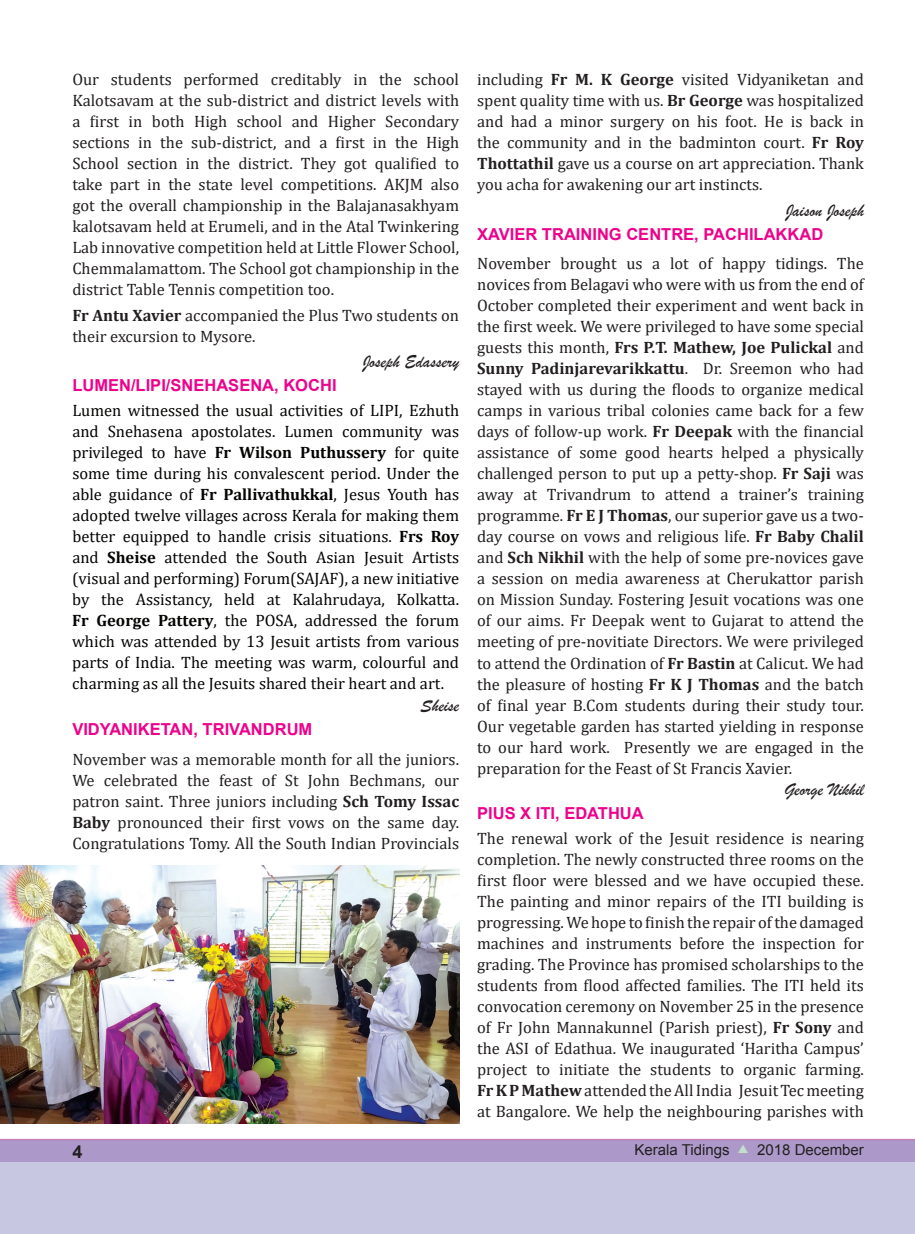
<style>
.page{position:relative;width:915px;height:1234px;background:#fff}
.page>*{position:absolute;margin:0;border:0;box-sizing:border-box;transform-origin:0 0}
.t1{font:18px "Brush Script";color:#231f20}
.t2{font:700 18px "Arial";color:#231f20}
.t3{font:16.5px/21px "Cambria";color:#231f20;text-align:justify}
.t4{font:16.5px/21px "Cambria";color:#040503;text-align:justify}
.t5{font:700 16.5px "Arial";color:#ed028c}
.t6{font:15px "Arial";color:#231f20}
.s1{font-weight:700}
.s2{font-family:"Dixieland";font-size:12px;color:#c5decc}
</style>
<div class="page">
<hr style="left:914px;top:1144px;width:1px;height:89px;background:#46449c">
<div style="left:0;top:1144px;width:914px;height:89px;background:#c7c7e1"></div>
<img style="left:0;top:865px;width:459px;height:258px">
<div style="left:0;top:1138px;width:914px;height:23px;background:#ac99c9"></div>
<hr style="left:0;top:1138px;width:914px;height:2px;background:#c37eb5">
<p class="t3" style="left:72px;top:69px;width:388px">Our students performed creditably in the school Kalotsavam at the sub-district and district levels with a first in both High school and Higher Secondary sections in the sub-district, and a first in the High School section in the district. They got qualified to take part in the state level competitions. AKJM also got the overall championship in the Balajanasakhyam kalotsavam held at Erumeli, and in the Atal Twinkering Lab innovative competition held at Little Flower School, Chemmalamattom. The School got championship in the district Table Tennis competition too.</p>
<p class="t3" style="left:72px;top:304px;width:388px"><span class="s1">Fr Antu Xavier</span> accompanied the Plus Two students on their excursion to Mysore.</p>
<p class="t1" style="left:362px;top:350px;width:98px">Joseph Edassery</p>
<p class="t5" style="left:72px;top:373px;width:266px">LUMEN/LIPI/SNEHASENA, KOCHI</p>
<p class="t4" style="left:72px;top:400px;width:388px">Lumen witnessed the usual activities of LIPI, Ezhuth and Snehasena apostolates. Lumen community was privileged to have <span class="s1">Fr Wilson Puthussery</span> for quite some time during his convalescent period. Under the able guidance of <span class="s1">Fr Pallivathukkal</span>, Jesus Youth has adopted twelve villages across Kerala for making them better equipped to handle crisis situations. <span class="s1">Frs Roy </span>and <span class="s1">Sheise</span> attended the South Asian Jesuit Artists (visual and performing) Forum(SAJAF), a new initiative by the Assistancy, held at Kalahrudaya, Kolkatta.<br><span class="s1">Fr George Pattery</span>, the POSA, addressed the forum which was attended by 13 Jesuit artists from various parts of India. The meeting was warm, colourful and charming as all the Jesuits shared their heart and art.</p>
<p class="t1" style="left:420px;top:694px;width:40px">Sheise</p>
<p class="t5" style="left:72px;top:717px;width:241px">VIDYANIKETAN, TRIVANDRUM</p>
<p class="t3" style="left:72px;top:748px;width:388px">November was a memorable month for all the juniors.<br>We celebrated the feast of St John Bechmans, our patron saint. Three juniors including <span class="s1">Sch Tomy Issac Baby</span> pronounced their first vows on the same day.<br>Congratulations Tomy. All the South Indian Provincials</p>
<p class="t3" style="left:477px;top:69px;width:388px">including <span class="s1">Fr M. K George</span> visited Vidyaniketan and spent quality time with us. <span class="s1">Br George</span> was hospitalized and had a minor surgery on his foot. He is back in the community and in the badminton court. <span class="s1">Fr Roy Thottathil</span> gave us a course on art appreciation. Thank you acha for awakening our art instincts.</p>
<p class="t1" style="left:785px;top:199px;width:79px">Jaison Joseph</p>
<p class="t5" style="left:477px;top:222px;width:347px">XAVIER TRAINING CENTRE, PACHILAKKAD</p>
<p class="t3" style="left:477px;top:253px;width:388px">November brought us a lot of happy tidings. The novices from Belagavi who were with us from the end of October completed their experiment and went back in the first week. We were privileged to have some special guests this month, <span class="s1">Frs P.T. Mathew, Joe Pulickal</span> and <span class="s1">Sunny Padinjarevarikkattu</span>. Dr. Sreemon who had stayed with us during the floods to organize medical camps in various tribal colonies came back for a few days of follow-up work. <span class="s1">Fr Deepak</span> with the financial assistance of some good hearts helped a physically challenged person to put up a petty-shop. <span class="s1">Fr Saji</span> was away at Trivandrum to attend a trainer’s training programme. <span class="s1">Fr E J Thomas</span>, our superior gave us a two&shy;day course on vows and religious life. <span class="s1">Fr Baby Chalil </span>and <span class="s1">Sch Nikhil</span> with the help of some pre-novices gave a session on media awareness at Cherukattor parish on Mission Sunday. Fostering Jesuit vocations was one of our aims. Fr Deepak went to Gujarat to attend the meeting of pre-novitiate Directors. We were privileged to attend the Ordination of <span class="s1">Fr Bastin</span> at Calicut. We had the pleasure of hosting <span class="s1">Fr K J Thomas</span> and the batch of final year B.Com students during their study tour.<br>Our vegetable garden has started yielding in response to our hard work. Presently we are engaged in the preparation for the Feast of St Francis Xavier.</p>
<p class="t1" style="left:784px;top:777px;width:81px">George Nikhil</p>
<p class="t5" style="left:477px;top:801px;width:168px">PIUS X ITI, EDATHUA</p>
<p class="t3" style="left:477px;top:827px;width:388px">The renewal work of the Jesuit residence is nearing completion. The newly constructed three rooms on the first floor were blessed and we have occupied these.<br>The painting and minor repairs of the ITI building is progressing. We hope to finish the repair of the damaged machines and instruments before the inspection for grading. The Province has promised scholarships to the students from flood affected families. The ITI held its convocation ceremony on November 25 in the presence of Fr John Mannakunnel (Parish priest), <span class="s1">Fr Sony</span> and the ASI of Edathua. We inaugurated ‘Haritha Campus’ project to initiate the students to organic farming.<br><span class="s1">Fr K P Mathew</span> attended the All India Jesuit Tec meeting at Bangalore. We help the neighbouring parishes with</p>
<p class="t2" style="left:72px;top:1139px;width:12px">4</p>
<p class="t6" style="left:634px;top:1139px;width:231px">Kerala Tidings <span class="s2">s</span> 2018 December</p>
</div>
